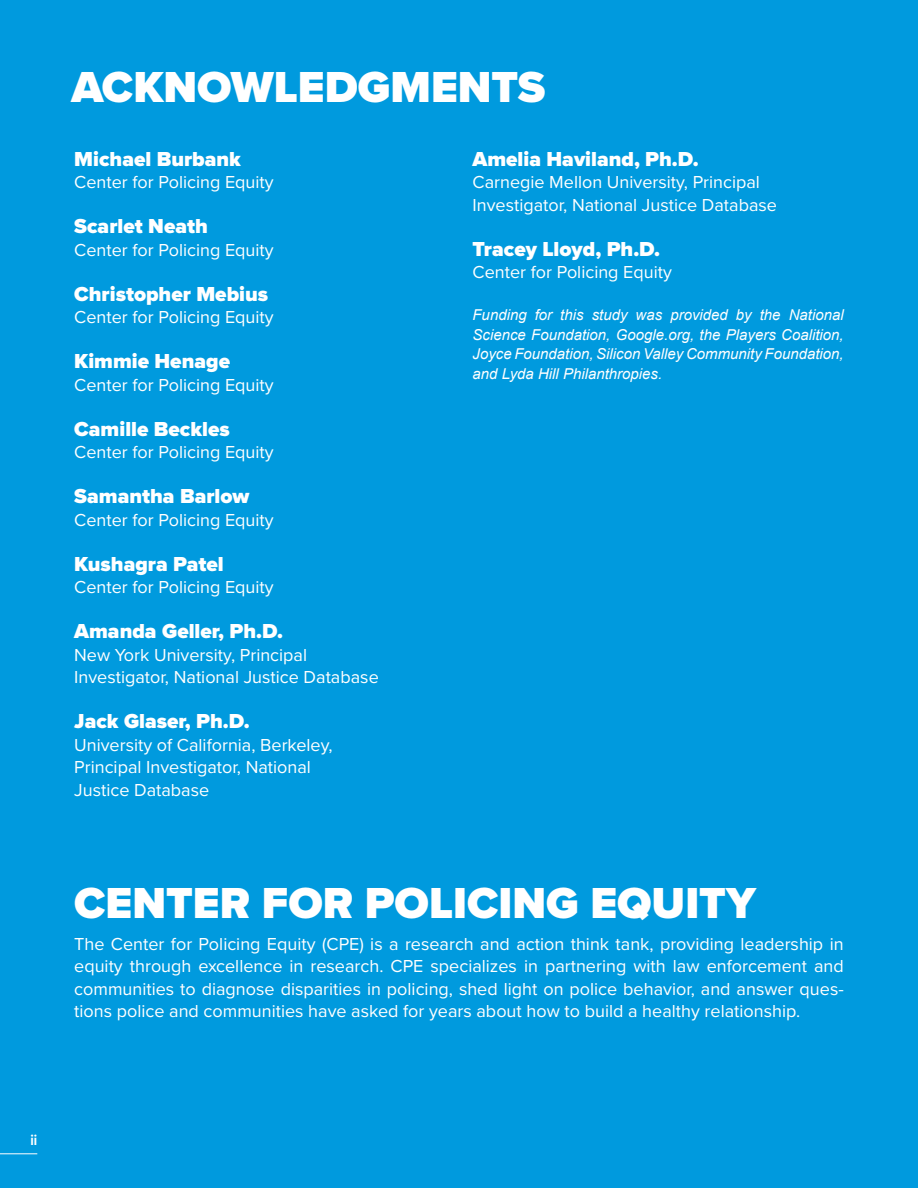
<style>
.page{position:relative;width:918px;height:1188px;background:#009ade}
.page>*{position:absolute;margin:0;border:0;box-sizing:border-box;transform-origin:0 0}
.t1{font:900 45px "Proxima Nova";color:#fff}
.t2{font:900 21px "Proxima Nova";color:#fff}
.t3{font:18px/22.5px "Proxima Nova";color:#fff}
.t4{font:italic 15px/19.5px "Arial";color:#fff;text-align:justify}
.t5{font:700 15px "Proxima Nova Cond";color:#fff}
</style>
<div class="page">
<hr style="left:0;top:1154px;width:37px;height:1px;background:#fff">
<h1 class="t1" style="left:71px;top:60px;width:476px">ACKNOWLEDGMENTS</h1>
<p class="t2" style="left:74px;top:146px;width:168px">Michael Burbank</p>
<p class="t3" style="left:74px;top:171px;width:201px">Center for Policing Equity</p>
<p class="t2" style="left:74px;top:213px;width:135px">Scarlet Neath</p>
<p class="t3" style="left:74px;top:239px;width:201px">Center for Policing Equity</p>
<p class="t2" style="left:74px;top:281px;width:195px">Christopher Mebius</p>
<p class="t3" style="left:74px;top:306px;width:201px">Center for Policing Equity</p>
<p class="t2" style="left:74px;top:348px;width:157px">Kimmie Henage</p>
<p class="t3" style="left:74px;top:374px;width:201px">Center for Policing Equity</p>
<p class="t2" style="left:74px;top:416px;width:157px">Camille Beckles</p>
<p class="t3" style="left:74px;top:441px;width:201px">Center for Policing Equity</p>
<p class="t2" style="left:74px;top:483px;width:177px">Samantha Barlow</p>
<p class="t3" style="left:74px;top:509px;width:201px">Center for Policing Equity</p>
<p class="t2" style="left:74px;top:551px;width:151px">Kushagra Patel</p>
<p class="t3" style="left:74px;top:576px;width:201px">Center for Policing Equity</p>
<p class="t2" style="left:74px;top:618px;width:210px">Amanda Geller, Ph.D.</p>
<p class="t3" style="left:74px;top:644px;width:306px">New York University, Principal<br>Investigator, National Justice Database</p>
<p class="t2" style="left:74px;top:708px;width:177px">Jack Glaser, Ph.D.</p>
<p class="t3" style="left:74px;top:734px;width:260px">University of California, Berkeley,<br>Principal Investigator, National<br>Justice Database</p>
<p class="t2" style="left:472px;top:146px;width:228px">Amelia Haviland, Ph.D.</p>
<p class="t3" style="left:472px;top:171px;width:306px">Carnegie Mellon University, Principal<br>Investigator, National Justice Database</p>
<p class="t2" style="left:472px;top:236px;width:189px">Tracey Lloyd, Ph.D.</p>
<p class="t3" style="left:472px;top:261px;width:201px">Center for Policing Equity</p>
<p class="t4" style="left:472px;top:305px;width:373px">Funding for this study was provided by the National Science Foundation, Google.org, the Players Coalition, Joyce Foundation, Silicon Valley Community Foundation, and Lyda Hill Philanthropies.</p>
<h1 class="t1" style="left:74px;top:876px;width:683px">CENTER FOR POLICING EQUITY</h1>
<p class="t3" style="left:74px;top:933px;width:771px;text-align:justify">The Center for Policing Equity (CPE) is a research and action think tank, providing leadership in equity through excellence in research. CPE specializes in partnering with law enforcement and communities to diagnose disparities in policing, shed light on police behavior, and answer ques&shy;tions police and communities have asked for years about how to build a healthy relationship.</p>
<p class="t5" style="left:30px;top:1129px;width:8px">ii</p>
</div>
